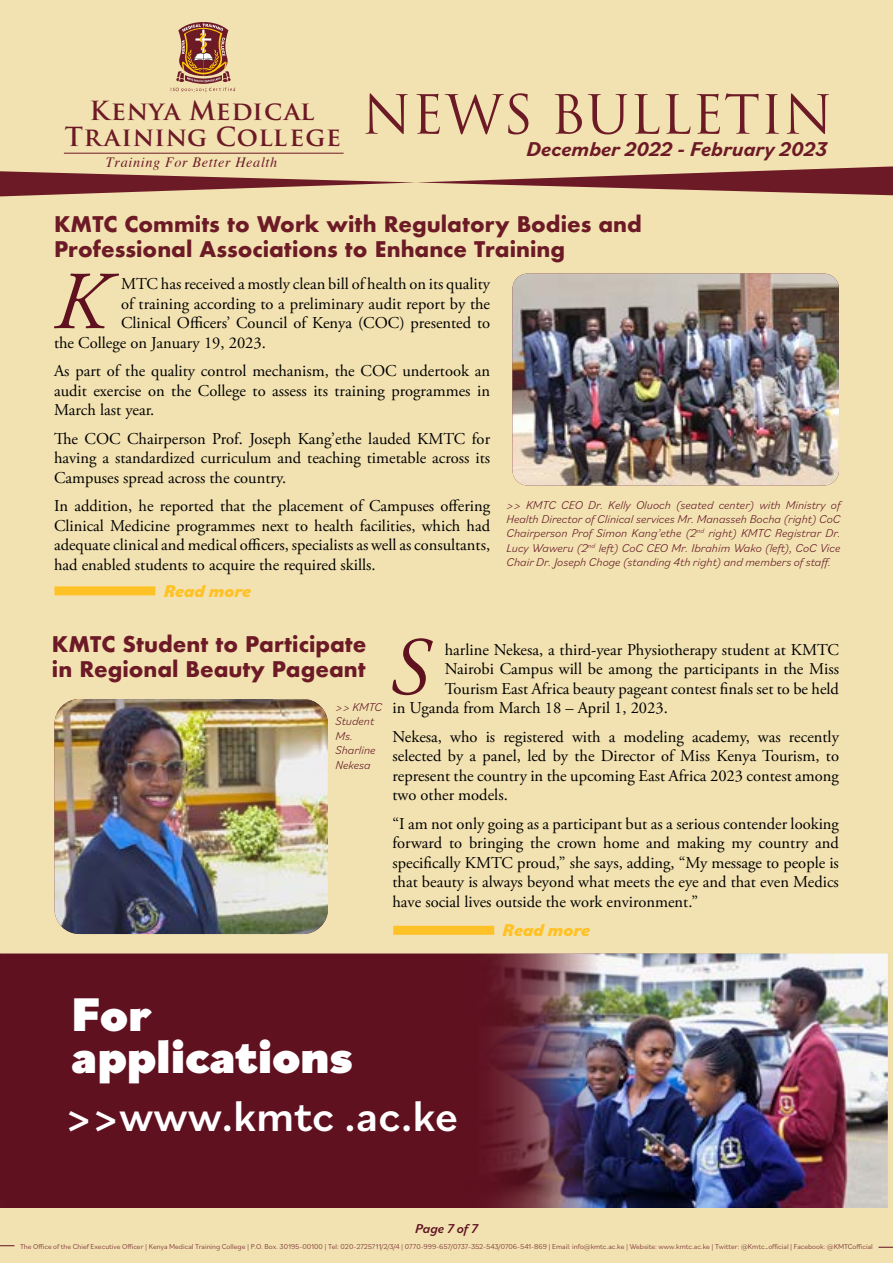
<style>
.page{position:relative;width:893px;height:1263px;background:#f2e2b1}
.page>*{position:absolute;margin:0;border:0;box-sizing:border-box;transform-origin:0 0}
.t1{font:italic 82.2px "Adobe Garamond Pro";color:#5f1120}
.t2{font:52.5px "Trajan Pro";color:#6d1a27}
.t3{font:900 49.5px/42px "Bilo";color:#fff}
.t4{font:500 45px "Bilo";color:#fff}
.t5{font:700 25.65px/26.4px "Trajan Pro";letter-spacing:.03em;color:#6d1a27;text-align:center}
.t6{font:700 21px/25.2px "Futura";color:#6d1a27}
.t7{font:italic 700 21px "Bilo";color:#6d1a27}
.t8{font:italic 800 18px "Bilo";color:#ffc226}
.t9{font:16.5px/19.5px "Adobe Garamond Pro";color:#000;text-align:justify}
.t10{font:italic 14.25px "Times";letter-spacing:.045em;color:#6d1a27}
.t11{font:italic 500 13.5px "Bilo";color:#5f1120}
.t12{font:italic 300 12px/14.4px "Bilo";color:#5f1120}
.t13{font:300 7.5px "Bilo";color:#6d1a27}
</style>
<div class="page">
<svg style="left:0;top:1245px;width:14px;height:1px"></svg>
<svg style="left:878px;top:1247px;width:15px;height:1px"></svg>
<div style="left:54px;top:586px;width:101px;height:9px;background:#ffc226"></div>
<div style="left:393px;top:926px;width:101px;height:9px;background:#ffc226"></div>
<img style="left:54px;top:699px;width:274px;height:235px">
<hr style="left:64px;top:153px;width:280px;height:1px;background:#6d1a27">
<svg style="left:171px;top:22px;width:64px;height:70px"></svg>
<div style="left:0;top:953px;width:893px;height:255px;background:#5f1120"></div>
<img style="left:463px;top:953px;width:424px;height:255px">
<svg style="left:0;top:166px;width:893px;height:30px"></svg>
<img style="left:512px;top:274px;width:327px;height:211px">
<h3 class="t5" style="left:65px;top:98px;width:278px">Kenya Medical<br>Training College</h3>
<p class="t10" style="left:106px;top:150px;width:173px">Training For Better Health</p>
<h2 class="t2" style="left:362px;top:81px;width:472px">NEWS BULLETIN</h2>
<p class="t7" style="left:527px;top:135px;width:302px">December 2022 - February 2023</p>
<p class="t6" style="left:54px;top:211px;width:589px">KMTC Commits to Work with Regulatory Bodies and<br>Professional Associations to Enhance Training</p>
<h1 class="t1" style="left:53px;top:253px;width:53px">K</h1>
<p class="t9" style="left:121px;top:275px;width:371px">MTC has received a mostly clean bill of health on its quality</p>
<p class="t9" style="left:121px;top:294px;width:371px">of training according to a preliminary audit report by the</p>
<p class="t9" style="left:121px;top:314px;width:371px">Clinical Officers’ Council of Kenya (COC) presented to</p>
<p class="t9" style="left:54px;top:333px;width:213px">the College on January 19, 2023.</p>
<p class="t9" style="left:54px;top:362px;width:438px">As part of the quality control mechanism, the COC undertook an audit exercise on the College to assess its training programmes in March last year.</p>
<p class="t9" style="left:54px;top:429px;width:438px">The COC Chairperson Prof. Joseph Kang’ethe lauded KMTC for having a standardized curriculum and teaching timetable across its Campuses spread across the country.</p>
<p class="t9" style="left:54px;top:497px;width:438px">In addition, he reported that the placement of Campuses offering Clinical Medicine programmes next to health facilities, which had adequate clinical and medical officers, specialists as well as consultants, had enabled students to acquire the required skills.</p>
<p class="t8" style="left:164px;top:578px;width:89px">Read more</p>
<p class="t12" style="left:506px;top:497px;width:335px;text-align:justify">&gt;&gt; KMTC CEO Dr. Kelly Oluoch (seated center) with Ministry of Health Director of Clinical services Mr. Manasseh Bocha (right) CoC Chairperson Prof Simon Kang’ethe (2<sup>nd</sup> right) KMTC Registrar Dr.<br>Lucy Waweru (2<sup>nd</sup> left) CoC CEO Mr. Ibrahim Wako (left), CoC Vice Chair Dr. Joseph Choge (standing 4th right) and members of staff.</p>
<p class="t6" style="left:52px;top:631px;width:316px">KMTC Student to Participate in Regional Beauty Pageant</p>
<h1 class="t1" style="left:390px;top:618px;width:40px">S</h1>
<p class="t9" style="left:445px;top:640px;width:396px">harline Nekesa, a third-year Physiotherapy student at KMTC</p>
<p class="t9" style="left:445px;top:660px;width:396px">Nairobi Campus will be among the participants in the Miss</p>
<p class="t9" style="left:445px;top:679px;width:396px">Tourism East Africa beauty pageant contest finals set to be held</p>
<p class="t9" style="left:392px;top:699px;width:277px">in Uganda from March 18 – April 1, 2023.</p>
<p class="t9" style="left:392px;top:727px;width:448px">Nekesa, who is registered with a modeling academy, was recently selected by a panel, led by the Director of Miss Kenya Tourism, to represent the country in the upcoming East Africa 2023 contest among two other models.</p>
<p class="t9" style="left:392px;top:814px;width:448px">“I am not only going as a participant but as a serious contender looking forward to bringing the crown home and making my country and specifically KMTC proud,” she says, adding, “My message to people is that beauty is always beyond what meets the eye and that even Medics have social lives outside the work environment.”</p>
<p class="t12" style="left:335px;top:699px;width:48px">&gt;&gt; KMTC<br>Student<br>Ms.<br>Sharline<br>Nekesa</p>
<h3 class="t3" style="left:71px;top:992px;width:283px">For applications</h3>
<h3 class="t4" style="left:65px;top:1085px;width:394px">&gt;&gt;www.kmtc .ac.ke</h3>
<p class="t8" style="left:503px;top:918px;width:89px">Read more</p>
<p class="t11" style="left:415px;top:1219px;width:64px">Page 7 of 7</p>
<p class="t13" style="left:20px;top:1241px;width:854px">The Office of the Chief Executive Officer | Kenya Medical Training College | P.O. Box. 30195-00100 | Tel: 020-2725711/2/3/4 | 0770-999-657/0737-352-543/0706-541-869 | Email: info@kmtc.ac.ke | Website: www.kmtc.ac.ke | Twitter: @Kmtc_official | Facebook: @KMTCofficial</p>
</div>
